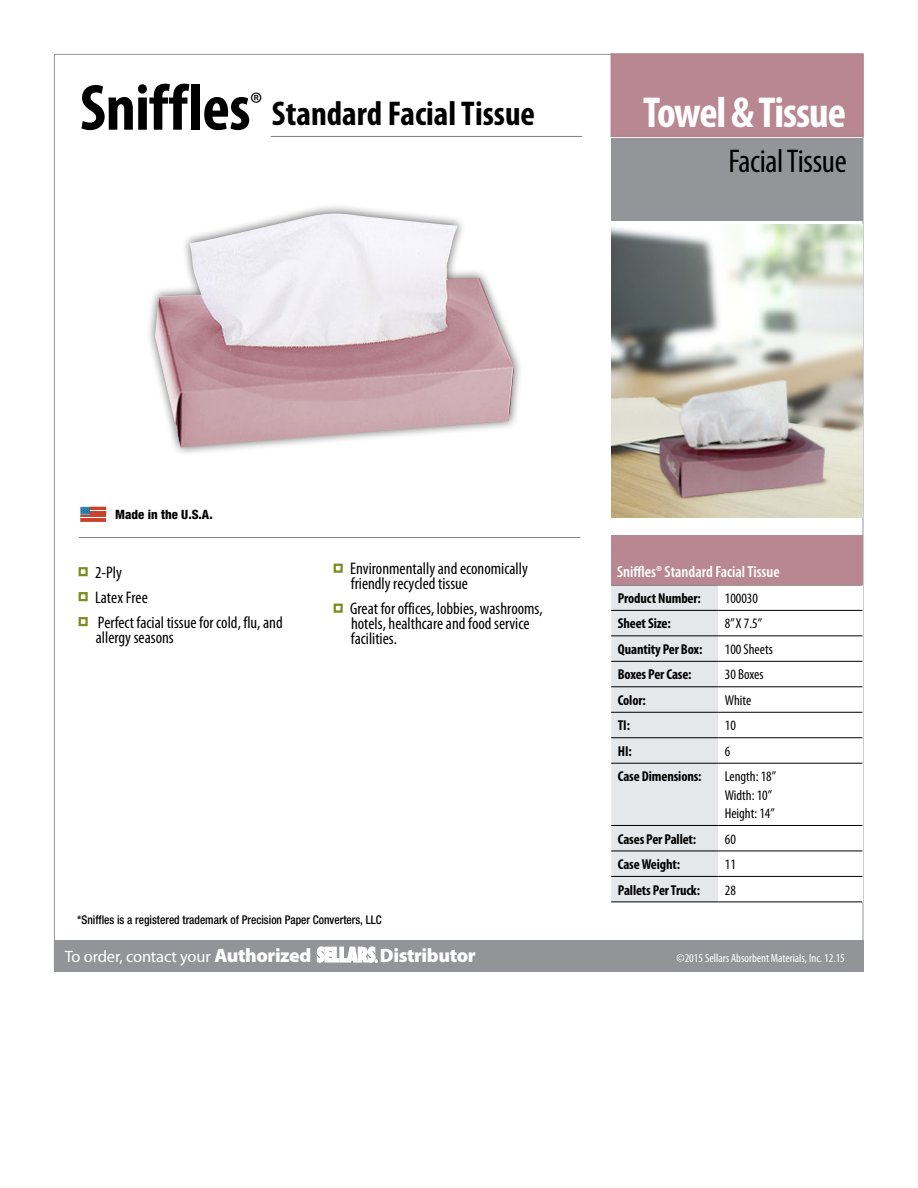
<style>
.page{position:relative;width:918px;height:1188px;background:#fff}
.page>*{position:absolute;margin:0;border:0;box-sizing:border-box;transform-origin:0 0}
.t1{font:700 condensed 43.5px "Myriad Pro";letter-spacing:-.025em;color:#fff}
.t2{font:700 condensed 34.5px "Myriad Pro";color:#000}
.t3{font:condensed 33px "Myriad Pro";letter-spacing:-.01em;color:#000}
.t4{font:condensed 32.85px "Myriad Pro";color:#000}
.t5{font:900 19.5px "Myriad Pro";letter-spacing:-.02em;color:#fff}
.t6{font:condensed 16.8px/15px "Myriad Pro";color:#000}
.t7{font:16.5px "Myriad Pro";letter-spacing:-.01em;color:#fff}
.t8{font:600 condensed 16.05px "Myriad Pro";color:#fff}
.t9{font:700 condensed 14.4px "Myriad Pro";letter-spacing:-.01em;color:#000}
.t10{font:condensed 14.4px/18.5px "Myriad Pro";color:#000}
.t11{font:800 condensed 12.9px "Helvetica Neue";color:#000}
.t12{font:500 condensed 12px "Helvetica Neue";color:#000;scale:.95 1}
.t13{font:condensed 12px "Myriad Pro";color:#fff}
.s1{font-size:65.85px}
.s2{font-weight:900;font-size:19.5px}
</style>
<div class="page">
<div style="left:611px;top:54px;width:252px;height:82px;background:#b98792"></div>
<div style="left:611px;top:53px;width:253px;height:84px;border:2px solid #b5828b"></div>
<div style="left:611px;top:139px;width:252px;height:82px;background:#939598"></div>
<div style="left:79px;top:567px;width:9px;height:9px;border:2px solid #788e1e"></div>
<div style="left:79px;top:592px;width:9px;height:9px;border:2px solid #788e1e"></div>
<div style="left:79px;top:617px;width:9px;height:9px;border:2px solid #788e1e"></div>
<div style="left:334px;top:564px;width:9px;height:9px;border:2px solid #788e1e"></div>
<div style="left:334px;top:604px;width:9px;height:9px;border:2px solid #788e1e"></div>
<hr style="left:79px;top:537px;width:501px;height:1px;background:#000">
<svg style="left:80px;top:506px;width:27px;height:16px"></svg>
<img style="left:612px;top:225px;width:250px;height:293px">
<div style="left:611px;top:586px;width:107px;height:316px;background:#e4e8eb"></div>
<hr style="left:611px;top:585px;width:107px;height:1px;background:#000">
<hr style="left:718px;top:585px;width:144px;height:1px;background:#000">
<hr style="left:718px;top:636px;width:144px;height:1px;background:#000">
<hr style="left:718px;top:686px;width:144px;height:1px;background:#000">
<hr style="left:718px;top:737px;width:144px;height:1px;background:#000">
<hr style="left:718px;top:763px;width:144px;height:1px;background:#000">
<hr style="left:718px;top:851px;width:144px;height:1px;background:#000">
<hr style="left:611px;top:610px;width:107px;height:1px;background:#000">
<hr style="left:718px;top:610px;width:144px;height:1px;background:#000">
<hr style="left:718px;top:661px;width:144px;height:1px;background:#000">
<hr style="left:718px;top:712px;width:144px;height:1px;background:#000">
<hr style="left:718px;top:825px;width:144px;height:1px;background:#000">
<hr style="left:718px;top:876px;width:144px;height:1px;background:#000">
<hr style="left:611px;top:636px;width:107px;height:1px;background:#000">
<hr style="left:611px;top:661px;width:107px;height:1px;background:#000">
<hr style="left:718px;top:902px;width:144px;height:1px;background:#000">
<hr style="left:611px;top:686px;width:107px;height:1px;background:#000">
<hr style="left:611px;top:712px;width:107px;height:1px;background:#000">
<hr style="left:611px;top:737px;width:107px;height:1px;background:#000">
<hr style="left:611px;top:763px;width:107px;height:1px;background:#000">
<hr style="left:611px;top:825px;width:107px;height:1px;background:#000">
<hr style="left:611px;top:851px;width:107px;height:1px;background:#000">
<hr style="left:611px;top:876px;width:107px;height:1px;background:#000">
<hr style="left:611px;top:902px;width:107px;height:1px;background:#000">
<div style="left:146px;top:204px;width:377px;height:253px;background:#000;opacity:.63"></div>
<img style="left:155px;top:214px;width:359px;height:234px">
<hr style="left:271px;top:136px;width:311px;height:1px;background:#000">
<div style="left:611px;top:535px;width:252px;height:50px;background:#b98792"></div>
<div style="left:54px;top:940px;width:810px;height:32px;background:#939497"></div>
<svg style="left:317px;top:947px;width:60px;height:15px"></svg>
<h2 class="t2" style="left:80px;top:92px;width:457px"><span class="s1">Sniffles</span> Standard Facial Tissue</h2>
<h3 class="t4" style="left:250px;top:84px;width:14px">®</h3>
<h1 class="t1" style="left:643px;top:85px;width:204px">Towel &amp; Tissue</h1>
<h3 class="t3" style="left:729px;top:141px;width:120px">Facial Tissue</h3>
<p class="t11" style="left:115px;top:507px;width:99px">Made in the U.S.A.</p>
<p class="t6" style="left:95px;top:560px;width:189px;line-height:24.9px">2-Ply<br>Latex Free<br>Perfect facial tissue for cold, flu, and</p>
<p class="t6" style="left:96px;top:629px;width:79px">allergy seasons</p>
<p class="t6" style="left:350px;top:561px;width:179px">Environmentally and economically friendly recycled tissue</p>
<p class="t6" style="left:350px;top:601px;width:194px">Great for offices, lobbies, washrooms, hotels, healthcare and food service facilities.</p>
<p class="t12" style="left:77px;top:913px;width:322px">*Sniffles is a registered trademark of Precision Paper Converters, LLC</p>
<p class="t8" style="left:617px;top:562px;width:164px">Sniffles® Standard Facial Tissue</p>
<p class="t9" style="left:618px;top:589px;width:85px">Product Number:</p>
<p class="t10" style="left:725px;top:589px;width:35px">100030</p>
<p class="t9" style="left:618px;top:615px;width:54px">Sheet Size:</p>
<p class="t10" style="left:725px;top:614px;width:39px">8” X 7.5”</p>
<p class="t9" style="left:618px;top:640px;width:86px">Quantity Per Box:</p>
<p class="t10" style="left:725px;top:640px;width:50px">100 Sheets</p>
<p class="t9" style="left:618px;top:666px;width:75px">Boxes Per Case:</p>
<p class="t10" style="left:725px;top:665px;width:40px">30 Boxes</p>
<p class="t9" style="left:618px;top:691px;width:30px">Color:</p>
<p class="t10" style="left:725px;top:691px;width:28px">White</p>
<p class="t9" style="left:618px;top:717px;width:14px">TI:</p>
<p class="t10" style="left:725px;top:716px;width:13px">10</p>
<p class="t9" style="left:618px;top:742px;width:16px">HI:</p>
<p class="t10" style="left:725px;top:742px;width:7px">6</p>
<p class="t9" style="left:618px;top:768px;width:85px">Case Dimensions:</p>
<p class="t10" style="left:725px;top:767px;width:53px">Length: 18”<br>Width: 10”<br>Height: 14”</p>
<p class="t9" style="left:618px;top:830px;width:80px">Cases Per Pallet:</p>
<p class="t10" style="left:725px;top:829px;width:13px">60</p>
<p class="t9" style="left:618px;top:855px;width:64px">Case Weight:</p>
<p class="t10" style="left:725px;top:855px;width:13px">11</p>
<p class="t9" style="left:618px;top:881px;width:84px">Pallets Per Truck:</p>
<p class="t10" style="left:725px;top:880px;width:13px">28</p>
<p class="t7" style="left:65px;top:946px;width:248px">To order, contact your <span class="s2">Authorized</span></p>
<p class="t5" style="left:380px;top:942px;width:97px">Distributor</p>
<p class="t13" style="left:677px;top:951px;width:170px">©2015 Sellars Absorbent Materials, Inc. 12.15</p>
</div>
